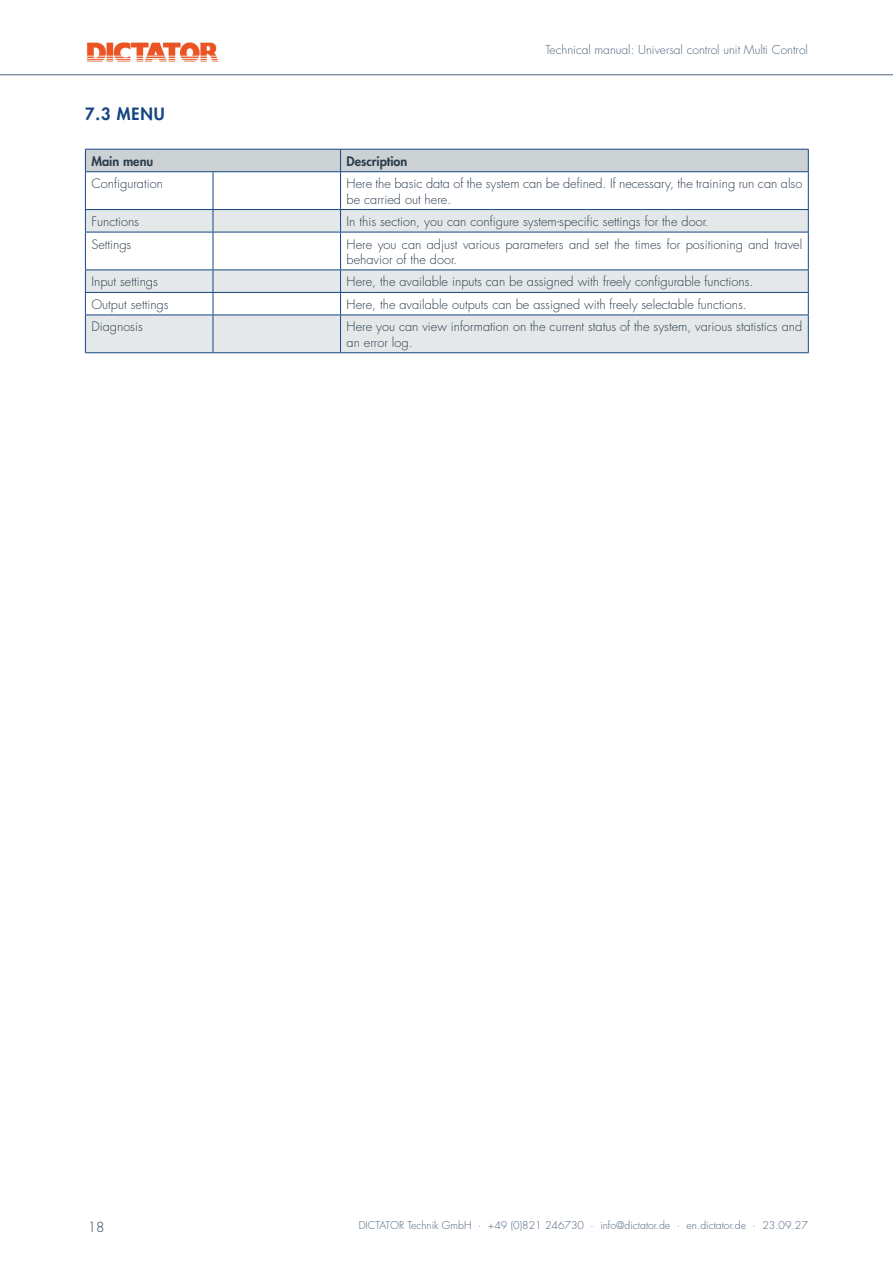
<style>
.page{position:relative;width:893px;height:1263px;background:#fff}
.page>*{position:absolute;margin:0;border:0;box-sizing:border-box;transform-origin:0 0}
.t1{font:800 16.5px "Futura Std";color:#154682}
.t2{font:300 13.5px "Futura Std";color:#2b3d4e}
.t3{font:300 12.75px/15.3px "Futura Std";color:#2b3d4e}
.t4{font:800 12.75px "Futura Std";color:#2b3d4e}
.t5{font:300 12px "Futura Std";color:#4d647e}
.t6{font:300 10.5px "Futura Std";color:#4d647e}
</style>
<div class="page">
<img style="left:87px;top:43px;width:132px;height:19px">
<hr style="left:0;top:74px;width:893px;height:1px;background:#4d647e">
<svg style="left:86px;top:210px;width:722px;height:142px;fill:#e4e8e8"></svg>
<hr style="left:85px;top:172px;width:1px;height:37px;background:#154682">
<hr style="left:213px;top:172px;width:1px;height:37px;background:#154682">
<hr style="left:340px;top:172px;width:1px;height:37px;background:#154682">
<hr style="left:808px;top:172px;width:1px;height:37px;background:#154682">
<hr style="left:85px;top:209px;width:128px;height:1px;background:#154682">
<svg style="left:85px;top:210px;width:1px;height:22px"></svg>
<hr style="left:213px;top:209px;width:128px;height:1px;background:#154682">
<svg style="left:213px;top:210px;width:1px;height:22px"></svg>
<hr style="left:341px;top:209px;width:468px;height:1px;background:#154682">
<svg style="left:340px;top:210px;width:1px;height:22px"></svg>
<svg style="left:808px;top:210px;width:1px;height:22px"></svg>
<hr style="left:85px;top:232px;width:128px;height:1px;background:#154682">
<hr style="left:85px;top:232px;width:1px;height:37px;background:#154682">
<hr style="left:213px;top:232px;width:128px;height:1px;background:#154682">
<hr style="left:213px;top:232px;width:1px;height:37px;background:#154682">
<hr style="left:341px;top:232px;width:468px;height:1px;background:#154682">
<hr style="left:340px;top:232px;width:1px;height:37px;background:#154682">
<hr style="left:808px;top:232px;width:1px;height:37px;background:#154682">
<hr style="left:85px;top:269px;width:128px;height:1px;background:#154682">
<hr style="left:213px;top:269px;width:128px;height:1px;background:#154682">
<hr style="left:341px;top:269px;width:468px;height:1px;background:#154682">
<hr style="left:85px;top:292px;width:128px;height:1px;background:#154682">
<svg style="left:85px;top:270px;width:1px;height:45px"></svg>
<hr style="left:213px;top:292px;width:128px;height:1px;background:#154682">
<svg style="left:213px;top:270px;width:1px;height:45px"></svg>
<hr style="left:341px;top:292px;width:468px;height:1px;background:#154682">
<svg style="left:340px;top:270px;width:1px;height:45px"></svg>
<svg style="left:808px;top:270px;width:1px;height:45px"></svg>
<hr style="left:85px;top:315px;width:128px;height:1px;background:#154682">
<hr style="left:85px;top:315px;width:1px;height:37px;background:#154682">
<hr style="left:213px;top:315px;width:128px;height:1px;background:#154682">
<hr style="left:213px;top:315px;width:1px;height:37px;background:#154682">
<hr style="left:341px;top:315px;width:468px;height:1px;background:#154682">
<hr style="left:340px;top:315px;width:1px;height:37px;background:#154682">
<hr style="left:808px;top:315px;width:1px;height:37px;background:#154682">
<hr style="left:85px;top:352px;width:128px;height:1px;background:#154682">
<hr style="left:213px;top:352px;width:128px;height:1px;background:#154682">
<hr style="left:341px;top:352px;width:468px;height:1px;background:#154682">
<div style="left:85px;top:149px;width:724px;height:23px;background:#ccd1d4"></div>
<hr style="left:85px;top:171px;width:128px;height:1px;background:#154682">
<hr style="left:213px;top:171px;width:128px;height:1px;background:#154682">
<hr style="left:85px;top:149px;width:128px;height:1px;background:#154682">
<hr style="left:213px;top:149px;width:128px;height:1px;background:#154682">
<p class="t5" style="left:545px;top:42px;width:264px">Technical manual: Universal control unit Multi Control</p>
<p class="t1" style="left:85px;top:103px;width:81px">7.3 MENU</p>
<p class="t4" style="left:91px;top:153px;width:63px">Main menu</p>
<p class="t4" style="left:347px;top:153px;width:62px">Description</p>
<p class="t3" style="left:91px;top:176px;width:73px">Configuration</p>
<p class="t3" style="left:347px;top:176px;width:457px">Here the basic data of the system can be defined. If necessary, the training run can also be carried out here.</p>
<p class="t3" style="left:91px;top:214px;width:49px">Functions</p>
<p class="t3" style="left:347px;top:214px;width:364px">In this section, you can configure system-specific settings for the door.</p>
<p class="t3" style="left:91px;top:237px;width:42px">Settings</p>
<p class="t3" style="left:347px;top:237px;width:457px">Here you can adjust various parameters and set the times for positioning and travel behavior of the door.</p>
<p class="t3" style="left:91px;top:274px;width:68px">Input settings</p>
<p class="t3" style="left:347px;top:274px;width:408px">Here, the available inputs can be assigned with freely configurable functions.</p>
<p class="t3" style="left:91px;top:297px;width:79px">Output settings</p>
<p class="t3" style="left:347px;top:297px;width:402px">Here, the available outputs can be assigned with freely selectable functions.</p>
<p class="t3" style="left:91px;top:319px;width:53px">Diagnosis</p>
<p class="t3" style="left:347px;top:319px;width:457px">Here you can view information on the current status of the system, various statistics and an error log.</p>
<p class="t2" style="left:88px;top:1218px;width:18px">18</p>
<p class="t6" style="left:359px;top:1219px;width:451px">DICTATOR Technik GmbH · +49 (0)821 246730 · info@dictator.de · en.dictator.de · 23.09.27</p>
</div>
